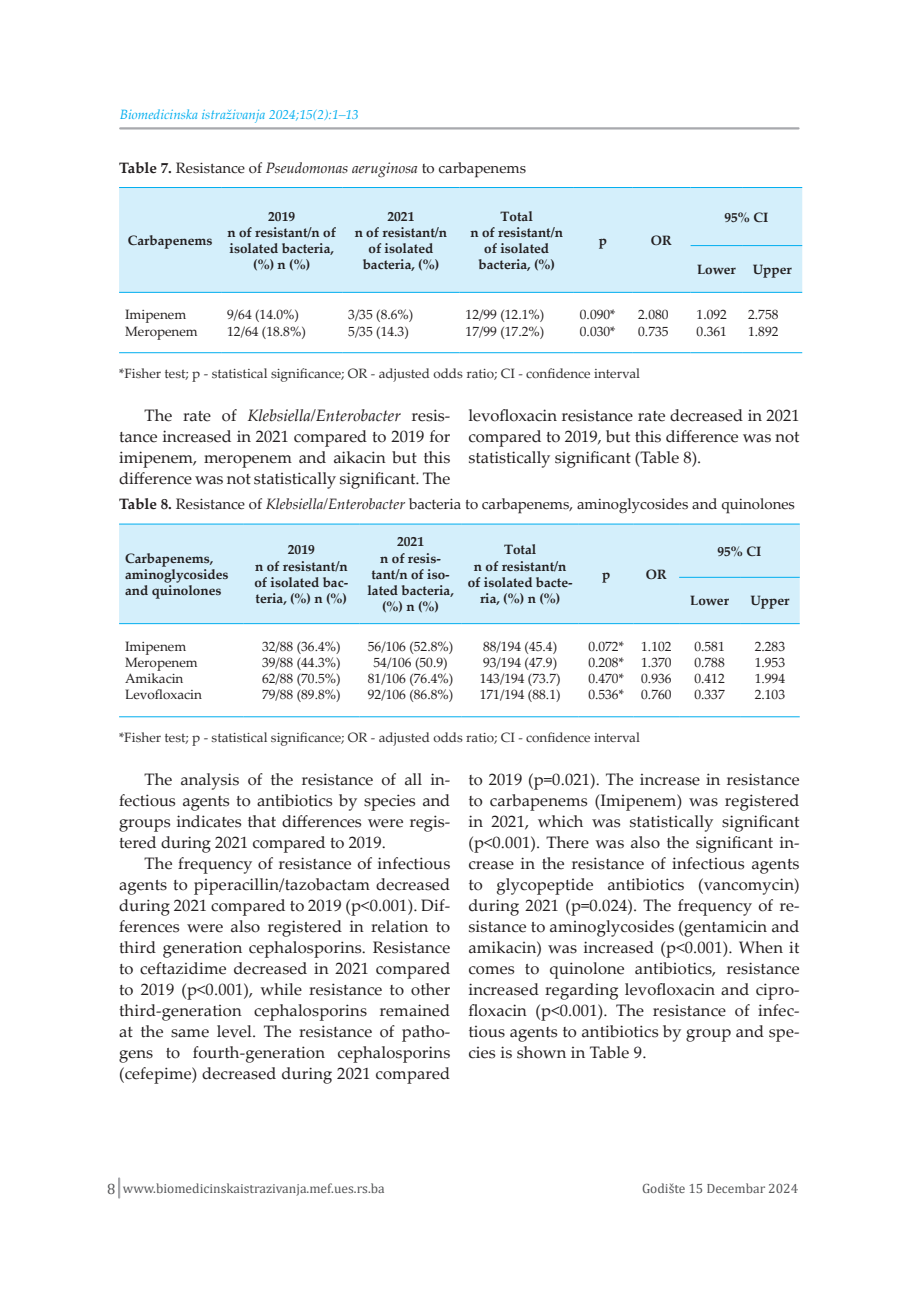
<style>
.page{position:relative;width:906px;height:1289px;background:#fff}
.page>*{position:absolute;margin:0;border:0;box-sizing:border-box;transform-origin:0 0}
.t1{font:16.5px/21px "Palatino Linotype";color:#231f20;text-align:justify}
.t2{font:15px "Palatino Linotype";color:#231f20}
.t3{font:13.5px/16.2px "Palatino Linotype";color:#231f20}
.t4{font:700 13.5px/16.2px "Palatino Linotype";color:#231f20;text-align:center}
.t5{font:13.5px "Palatino Linotype";color:#312f30}
.t6{font:13.5px "Cambria";color:#57585a}
.t7{font:italic 13.5px "Palatino Linotype";color:#00aeef}
.s1{font-weight:700}
.s2{font-style:italic}
.s3{font-size:15px}
</style>
<div class="page">
<hr style="left:120px;top:127px;width:678px;height:2px;background:#a8a9ad">
<svg style="left:118px;top:1178px;width:2px;height:19px"></svg>
<div style="left:119px;top:188px;width:683px;height:104px;background:#d4effb"></div>
<hr style="left:119px;top:352px;width:102px;height:1px;background:#00aeef">
<hr style="left:221px;top:352px;width:121px;height:1px;background:#00aeef">
<hr style="left:342px;top:352px;width:117px;height:1px;background:#00aeef">
<hr style="left:459px;top:352px;width:115px;height:1px;background:#00aeef">
<hr style="left:574px;top:352px;width:58px;height:1px;background:#00aeef">
<hr style="left:632px;top:352px;width:58px;height:1px;background:#00aeef">
<hr style="left:690px;top:352px;width:52px;height:1px;background:#00aeef">
<hr style="left:742px;top:352px;width:60px;height:1px;background:#00aeef">
<hr style="left:119px;top:187px;width:102px;height:1px;background:#00aeef">
<hr style="left:221px;top:187px;width:121px;height:1px;background:#00aeef">
<hr style="left:342px;top:187px;width:117px;height:1px;background:#00aeef">
<hr style="left:459px;top:187px;width:115px;height:1px;background:#00aeef">
<hr style="left:574px;top:187px;width:58px;height:1px;background:#00aeef">
<hr style="left:632px;top:187px;width:58px;height:1px;background:#00aeef">
<hr style="left:119px;top:292px;width:102px;height:1px;background:#00aeef">
<hr style="left:221px;top:292px;width:121px;height:1px;background:#00aeef">
<hr style="left:342px;top:292px;width:117px;height:1px;background:#00aeef">
<hr style="left:459px;top:292px;width:115px;height:1px;background:#00aeef">
<hr style="left:574px;top:292px;width:58px;height:1px;background:#00aeef">
<hr style="left:632px;top:292px;width:58px;height:1px;background:#00aeef">
<hr style="left:690px;top:292px;width:52px;height:1px;background:#00aeef">
<hr style="left:742px;top:292px;width:60px;height:1px;background:#00aeef">
<hr style="left:690px;top:187px;width:52px;height:1px;background:#00aeef">
<hr style="left:742px;top:187px;width:60px;height:1px;background:#00aeef">
<hr style="left:690px;top:245px;width:52px;height:1px;background:#00aeef">
<hr style="left:742px;top:245px;width:60px;height:1px;background:#00aeef">
<div style="left:119px;top:524px;width:680px;height:99px;background:#d4effb"></div>
<div style="left:679px;top:524px;width:120px;height:53px;background:#d4effb"></div>
<hr style="left:119px;top:716px;width:124px;height:1px;background:#00aeef">
<hr style="left:243px;top:716px;width:116px;height:1px;background:#00aeef">
<hr style="left:359px;top:716px;width:103px;height:1px;background:#00aeef">
<hr style="left:462px;top:716px;width:116px;height:1px;background:#00aeef">
<hr style="left:578px;top:716px;width:55px;height:1px;background:#00aeef">
<hr style="left:633px;top:716px;width:46px;height:1px;background:#00aeef">
<hr style="left:679px;top:716px;width:61px;height:1px;background:#00aeef">
<hr style="left:740px;top:716px;width:59px;height:1px;background:#00aeef">
<hr style="left:119px;top:523px;width:124px;height:1px;background:#00aeef">
<hr style="left:243px;top:523px;width:116px;height:1px;background:#00aeef">
<hr style="left:359px;top:523px;width:103px;height:1px;background:#00aeef">
<hr style="left:462px;top:523px;width:116px;height:1px;background:#00aeef">
<hr style="left:578px;top:523px;width:55px;height:1px;background:#00aeef">
<hr style="left:633px;top:523px;width:46px;height:1px;background:#00aeef">
<hr style="left:119px;top:623px;width:124px;height:1px;background:#00aeef">
<hr style="left:243px;top:623px;width:116px;height:1px;background:#00aeef">
<hr style="left:359px;top:623px;width:103px;height:1px;background:#00aeef">
<hr style="left:462px;top:623px;width:116px;height:1px;background:#00aeef">
<hr style="left:578px;top:623px;width:55px;height:1px;background:#00aeef">
<hr style="left:633px;top:623px;width:46px;height:1px;background:#00aeef">
<hr style="left:679px;top:623px;width:61px;height:1px;background:#00aeef">
<hr style="left:740px;top:623px;width:59px;height:1px;background:#00aeef">
<hr style="left:679px;top:523px;width:61px;height:1px;background:#00aeef">
<hr style="left:740px;top:523px;width:59px;height:1px;background:#00aeef">
<hr style="left:679px;top:577px;width:61px;height:1px;background:#00aeef">
<hr style="left:740px;top:577px;width:59px;height:1px;background:#00aeef">
<p class="t7" style="left:120px;top:105px;width:241px">Biomedicinska istraživanja 2024;15(2):1–13</p>
<p class="t2" style="left:119px;top:157px;width:408px"><span class="s1">Table 7.</span> Resistance of <span class="s2">Pseudomonas aeruginosa</span> to carbapenems</p>
<p class="t4" style="left:128px;top:232px;width:86px">Carbapenems</p>
<p class="t4" style="left:227px;top:207px;width:110px">2019<br>n of resistant/n of isolated bacteria, (%) n (%)</p>
<p class="t4" style="left:355px;top:207px;width:94px">2021<br>n of resistant/n of isolated bacteria, (%)</p>
<p class="t4" style="left:470px;top:207px;width:94px">Total<br>n of resistant/n of isolated bacteria, (%)</p>
<p class="t4" style="left:599px;top:232px;width:10px">p</p>
<p class="t4" style="left:651px;top:232px;width:22px">OR</p>
<p class="t4" style="left:724px;top:208px;width:45px">95% CI</p>
<p class="t4" style="left:697px;top:261px;width:40px">Lower</p>
<p class="t4" style="left:752px;top:261px;width:41px">Upper</p>
<p class="t3" style="left:125px;top:306px;width:74px">Imipenem<br>Meropenem</p>
<p class="t3" style="left:227px;top:306px;width:80px">9/64 (14.0%)<br>12/64 (18.8%)</p>
<p class="t3" style="left:348px;top:306px;width:67px">3/35 (8.6%)<br>5/35 (14.3)</p>
<p class="t3" style="left:465px;top:306px;width:80px">12/99 (12.1%)<br>17/99 (17.2%)</p>
<p class="t3" style="left:580px;top:306px;width:37px">0.090*<br>0.030*</p>
<p class="t3" style="left:638px;top:306px;width:32px">2.080<br>0.735</p>
<p class="t3" style="left:696px;top:306px;width:32px">1.092<br>0.361</p>
<p class="t3" style="left:748px;top:306px;width:32px">2.758<br>1.892</p>
<p class="t5" style="left:119px;top:363px;width:522px">*Fisher test; p - statistical significance; OR - adjusted odds ratio; CI - confidence interval</p>
<p class="t1" style="left:119px;top:404px;width:333px;text-indent:26px">The rate of <span class="s2">Klebsiella/Enterobacter</span> resis&shy;tance increased in 2021 compared to 2019 for imipenem, meropenem and aikacin but this difference was not statistically significant. The</p>
<p class="t1" style="left:468px;top:404px;width:333px">levofloxacin resistance rate decreased in 2021 compared to 2019, but this difference was not statistically significant (Table 8).</p>
<p class="t2" style="left:119px;top:493px;width:677px"><span class="s1">Table 8.</span> Resistance of <span class="s2">Klebsiella/Enterobacter</span> bacteria to carbapenems, aminoglycosides and quinolones</p>
<p class="t4" style="left:125px;top:549px;width:105px;text-align:left">Carbapenems, aminoglycosides and quinolones</p>
<p class="t4" style="left:254px;top:541px;width:95px">2019<br>n of resistant/n of isolated bac&shy;teria, (%) n (%)</p>
<p class="t4" style="left:367px;top:533px;width:88px">2021<br>n of resis&shy;tant/n of iso&shy;lated bacteria, (%) n (%)</p>
<p class="t4" style="left:468px;top:541px;width:106px">Total<br>n of resistant/n of isolated bacte&shy;ria, (%) n (%)</p>
<p class="t4" style="left:717px;top:542px;width:45px">95% CI</p>
<p class="t4" style="left:690px;top:592px;width:40px">Lower</p>
<p class="t4" style="left:750px;top:592px;width:41px">Upper</p>
<p class="t4" style="left:602px;top:565px;width:10px">p</p>
<p class="t4" style="left:646px;top:565px;width:22px">OR</p>
<p class="t3" style="left:125px;top:637px;width:78px">Imipenem<br>Meropenem<br>Amikacin<br>Levofloxacin</p>
<p class="t3" style="left:262px;top:637px;width:80px;text-align:justify">32/88 (36.4%)<br>39/88 (44.3%)<br>62/88 (70.5%)<br>79/88 (89.8%)</p>
<p class="t3" style="left:368px;top:637px;width:87px;text-align:center">56/106 (52.8%)<br>54/106 (50.9)<br>81/106 (76.4%)<br>92/106 (86.8%)</p>
<p class="t3" style="left:480px;top:637px;width:82px">88/194 (45.4)<br>93/194 (47.9)<br>143/194 (73.7)<br>171/194 (88.1)</p>
<p class="t3" style="left:588px;top:637px;width:37px;text-align:justify">0.072* 0.208* 0.470* 0.536*</p>
<p class="t3" style="left:641px;top:637px;width:32px;text-align:justify">1.102<br>1.370<br>0.936<br>0.760</p>
<p class="t3" style="left:694px;top:637px;width:32px;text-align:justify">0.581<br>0.788<br>0.412<br>0.337</p>
<p class="t3" style="left:754px;top:637px;width:32px;text-align:justify">2.283<br>1.953<br>1.994<br>2.103</p>
<p class="t5" style="left:119px;top:727px;width:522px">*Fisher test; p - statistical significance; OR - adjusted odds ratio; CI - confidence interval</p>
<p class="t1" style="left:119px;top:768px;width:333px;text-indent:26px">The analysis of the resistance of all in&shy;fectious agents to antibiotics by species and groups indicates that differences were regis&shy;tered during 2021 compared to 2019.</p>
<p class="t1" style="left:119px;top:852px;width:333px;text-indent:26px">The frequency of resistance of infectious agents to piperacillin/tazobactam decreased during 2021 compared to 2019 (p&lt;0.001). Dif&shy;ferences were also registered in relation to third generation cephalosporins. Resistance to ceftazidime decreased in 2021 compared to 2019 (p&lt;0.001), while resistance to other third-generation cephalosporins remained at the same level. The resistance of patho&shy;gens to fourth-generation cephalosporins (cefepime) decreased during 2021 compared</p>
<p class="t1" style="left:468px;top:768px;width:333px">to 2019 (p=0.021). The increase in resistance to carbapenems (Imipenem) was registered in 2021, which was statistically significant (p&lt;0.001). There was also the significant in&shy;crease in the resistance of infectious agents to glycopeptide antibiotics (vancomycin) during 2021 (p=0.024). The frequency of re&shy;sistance to aminoglycosides (gentamicin and amikacin) was increased (p&lt;0.001). When it comes to quinolone antibiotics, resistance increased regarding levofloxacin and cipro&shy;floxacin (p&lt;0.001). The resistance of infec&shy;tious agents to antibiotics by group and spe&shy;cies is shown in Table 9.</p>
<p class="t6" style="left:107px;top:1180px;width:279px"><span class="s3">8</span> www.biomedicinskaistrazivanja.mef.ues.rs.ba</p>
<p class="t6" style="left:642px;top:1180px;width:158px">Godište 15 Decembar 2024</p>
</div>
